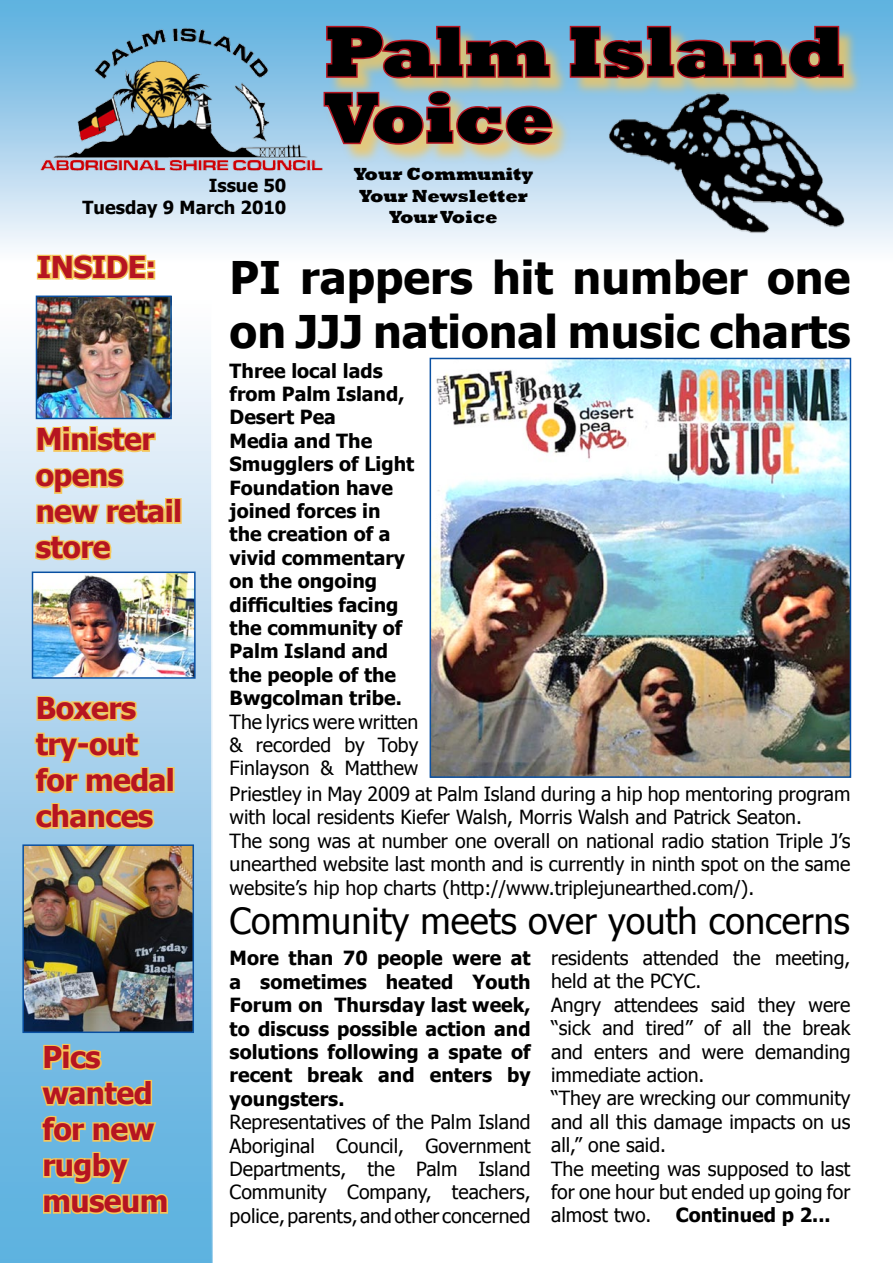
<style>
.page{position:relative;width:893px;height:1263px;background:#fff}
.page>*{position:absolute;margin:0;border:0;box-sizing:border-box;transform-origin:0 0}
.t1{font:800 72px/66px "Rockwell";color:#000}
.t2{font:700 45px/54px "Tahoma";color:#000}
.t3{font:36px "Tahoma";color:#000}
.t4{font:700 30px/36px "Tahoma";letter-spacing:-.02em;color:#b61521}
.t5{font:19.5px/23.4px "Tahoma";color:#000;text-align:justify}
.t6{font:700 19.5px/23.4px "Tahoma";color:#000}
.t7{font:800 18px/21.6px "Rockwell";color:#000;text-align:center}
.t8{font:700 18px/21.6px "Tahoma";color:#000;text-align:right}
</style>
<div class="page">
<svg style="left:0;top:295px;width:213px;height:968px;background:#a3d0eb"></svg>
<div style="left:0;top:0;width:893px;height:285px;background:linear-gradient(to bottom,#56abdd,#fff)"></div>
<img style="left:24px;top:2px;width:308px;height:204px">
<div style="left:324px;top:27px;width:540px;height:138px;background:#f5c65a;opacity:.75"></div>
<svg style="left:325px;top:24px;width:227px;height:56px;background:#a39591"></svg>
<svg style="left:568px;top:24px;width:277px;height:56px;background:#a29391"></svg>
<svg style="left:322px;top:89px;width:233px;height:57px;background:#b59e98"></svg>
<img style="left:607px;top:89px;width:240px;height:145px">
<svg style="left:35px;top:251px;width:122px;height:31px"></svg>
<img style="left:433px;top:361px;width:415px;height:414px">
<div style="left:430px;top:358px;width:421px;height:420px;border:2px solid #0950a2"></div>
<img style="left:25px;top:847px;width:166px;height:183px">
<div style="left:22px;top:844px;width:172px;height:189px;border:2px solid #0950a2"></div>
<svg style="left:42px;top:1042px;width:62px;height:30px;background:#b2bfa0"></svg>
<svg style="left:39px;top:1078px;width:131px;height:138px;background:#9abbb1"></svg>
<img style="left:39px;top:299px;width:130px;height:117px">
<div style="left:36px;top:296px;width:136px;height:123px;border:2px solid #0950a2"></div>
<svg style="left:35px;top:421px;width:123px;height:33px;background:#ebdbad"></svg>
<div style="left:174px;top:498px;width:8px;height:26px;border:3px solid #f5c65a"></div>
<svg style="left:33px;top:466px;width:142px;height:96px;background:#dfdcc1"></svg>
<img style="left:35px;top:574px;width:158px;height:102px">
<div style="left:32px;top:571px;width:164px;height:108px;border:2px solid #0950a2"></div>
<svg style="left:35px;top:694px;width:105px;height:29px;background:#d3cda3"></svg>
<svg style="left:33px;top:731px;width:135px;height:64px;background:#c4ccb4"></svg>
<div style="left:166px;top:767px;width:9px;height:26px;border:3px solid #f5c65a"></div>
<svg style="left:33px;top:801px;width:124px;height:30px;background:#c6c8a5"></svg>
<h1 class="t1" style="left:324px;top:20px;width:522px">Palm Island<br>Voice</h1>
<p class="t7" style="left:354px;top:163px;width:181px">Your Community<br>Your Newsletter<br>Your Voice</p>
<p class="t8" style="left:83px;top:174px;width:205px">Issue 50<br>Tuesday 9 March 2010</p>
<h3 class="t4" style="left:37px;top:248px;width:121px">INSIDE:</h3>
<h2 class="t2" style="left:230px;top:249px;width:622px">PI rappers hit number one on JJJ national music charts</h2>
<p class="t6" style="left:230px;top:358px;width:186px">Three local lads from Palm Island,<br>Desert Pea<br>Media and The<br>Smugglers of Light<br>Foundation have joined forces in the creation of a vivid commentary on the ongoing difficulties facing the community of<br>Palm Island and the people of the<br>Bwgcolman tribe.</p>
<p class="t5" style="left:230px;top:709px;width:190px">The lyrics were written &amp; recorded by Toby Finlayson &amp; Matthew</p>
<p class="t5" style="left:230px;top:781px;width:622px;text-align:left">Priestley in May 2009 at Palm Island during a hip hop mentoring program with local residents Kiefer Walsh, Morris Walsh and Patrick Seaton.<br>The song was at number one overall on national radio station Triple J’s unearthed website last month and is currently in ninth spot on the same website’s hip hop charts (http://www.triplejunearthed.com/).</p>
<h3 class="t3" style="left:230px;top:898px;width:622px">Community meets over youth concerns</h3>
<p class="t6" style="left:230px;top:946px;width:303px;text-align:justify">More than 70 people were at a sometimes heated Youth Forum on Thursday last week, to discuss possible action and solutions following a spate of recent break and enters by youngsters.</p>
<p class="t5" style="left:230px;top:1110px;width:303px">Representatives of the Palm Island Aboriginal Council, Government Departments, the Palm Island Community Company, teachers, police, parents, and other concerned</p>
<h3 class="t4" style="left:36px;top:420px;width:148px">Minister opens new retail store</h3>
<h3 class="t4" style="left:36px;top:689px;width:141px">Boxers try-out for medal chances</h3>
<p class="t5" style="left:551px;top:945px;width:301px;text-align:left">residents attended the meeting, held at the PCYC.<br>Angry attendees said they were “sick and tired” of all the break and enters and were demanding immediate action.<br>“They are wrecking our community and all this damage impacts on us all,” one said.<br>The meeting was supposed to last for one hour but ended up going for almost two.</p>
<h3 class="t4" style="left:43px;top:1038px;width:127px">Pics wanted for new rugby museum</h3>
<p class="t6" style="left:676px;top:1203px;width:156px">Continued p 2...</p>
</div>
